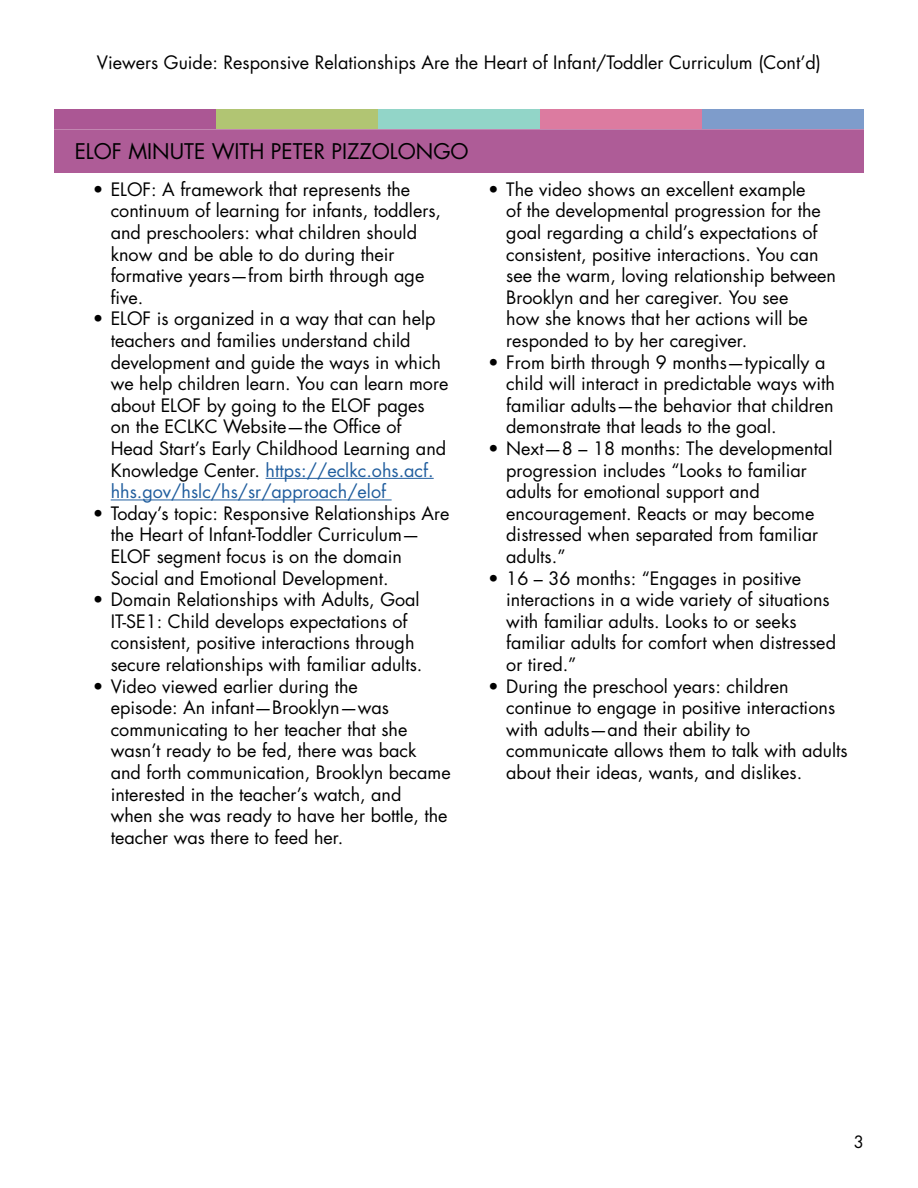
<style>
.page{position:relative;width:918px;height:1188px;background:#fff}
.page>*{position:absolute;margin:0;border:0;box-sizing:border-box;transform-origin:0 0}
.t1{font:21px "Futura Std";color:#000101}
.t2{font:18px/21.6px "Futura Std";color:#000}
.t3{font:18px "Futura Std";color:#000101}
.t4{font:16.5px "Futura Std";color:#000}
.s1{color:#215e9e}
</style>
<div class="page">
<hr style="left:111px;top:499px;width:281px;height:1px;background:#215e9e">
<hr style="left:266px;top:478px;width:168px;height:1px;background:#215e9e">
<div style="left:54px;top:129px;width:810px;height:44px;background:#ae5c97"></div>
<svg style="left:54px;top:109px;width:810px;height:20px;background:#a89ba5"></svg>
<p class="t3" style="left:97px;top:51px;width:726px">Viewers Guide: Responsive Relationships Are the Heart of Infant/Toddler Curriculum (Cont’d)</p>
<h2 class="t1" style="left:75px;top:137px;width:396px">ELOF MINUTE WITH PETER PIZZOLONGO</h2>
<p class="t2" style="left:111px;top:179px;width:332px;text-indent:-18px">• ELOF: A framework that represents the continuum of learning for infants, toddlers, and preschoolers: what children should know and be able to do during their formative years—from birth through age five.</p>
<p class="t2" style="left:111px;top:308px;width:339px;text-indent:-18px">• ELOF is organized in a way that can help teachers and families understand child development and guide the ways in which we help children learn. You can learn more about ELOF by going to the ELOF pages on the ECLKC Website—the Office of Head Start’s Early Childhood Learning and Knowledge Center. <span class="s1">https://eclkc.ohs.acf. hhs.gov/hslc/hs/sr/approach/elof</span></p>
<p class="t2" style="left:111px;top:503px;width:340px;text-indent:-18px">• Today’s topic: Responsive Relationships Are the Heart of Infant-Toddler Curriculum— ELOF segment focus is on the domain Social and Emotional Development.</p>
<p class="t2" style="left:111px;top:589px;width:313px;text-indent:-18px">• Domain Relationships with Adults, Goal IT-SE1: Child develops expectations of consistent, positive interactions through secure relationships with familiar adults.</p>
<p class="t2" style="left:111px;top:675px;width:341px;text-indent:-18px">• Video viewed earlier during the<br>episode: An infant—Brooklyn—was communicating to her teacher that she wasn’t ready to be fed, there was back and forth communication, Brooklyn became interested in the teacher’s watch, and<br>when she was ready to have her bottle, the teacher was there to feed her.</p>
<p class="t2" style="left:506px;top:179px;width:331px;text-indent:-18px">• The video shows an excellent example<br>of the developmental progression for the goal regarding a child’s expectations of consistent, positive interactions. You can see the warm, loving relationship between Brooklyn and her caregiver. You see<br>how she knows that her actions will be responded to by her caregiver.</p>
<p class="t2" style="left:506px;top:351px;width:330px;text-indent:-18px">• From birth through 9 months—typically a child will interact in predictable ways with familiar adults—the behavior that children demonstrate that leads to the goal.</p>
<p class="t2" style="left:506px;top:438px;width:328px;text-indent:-18px">• Next—8 – 18 months: The developmental progression includes “Looks to familiar adults for emotional support and encouragement. Reacts or may become distressed when separated from familiar adults.”</p>
<p class="t2" style="left:506px;top:567px;width:331px;text-indent:-18px">• 16 – 36 months: “Engages in positive interactions in a wide variety of situations with familiar adults. Looks to or seeks familiar adults for comfort when distressed or tired.”</p>
<p class="t2" style="left:506px;top:675px;width:343px;text-indent:-18px">• During the preschool years: children continue to engage in positive interactions with adults—and their ability to communicate allows them to talk with adults about their ideas, wants, and dislikes.</p>
<p class="t4" style="left:854px;top:1131px;width:12px">3</p>
</div>
